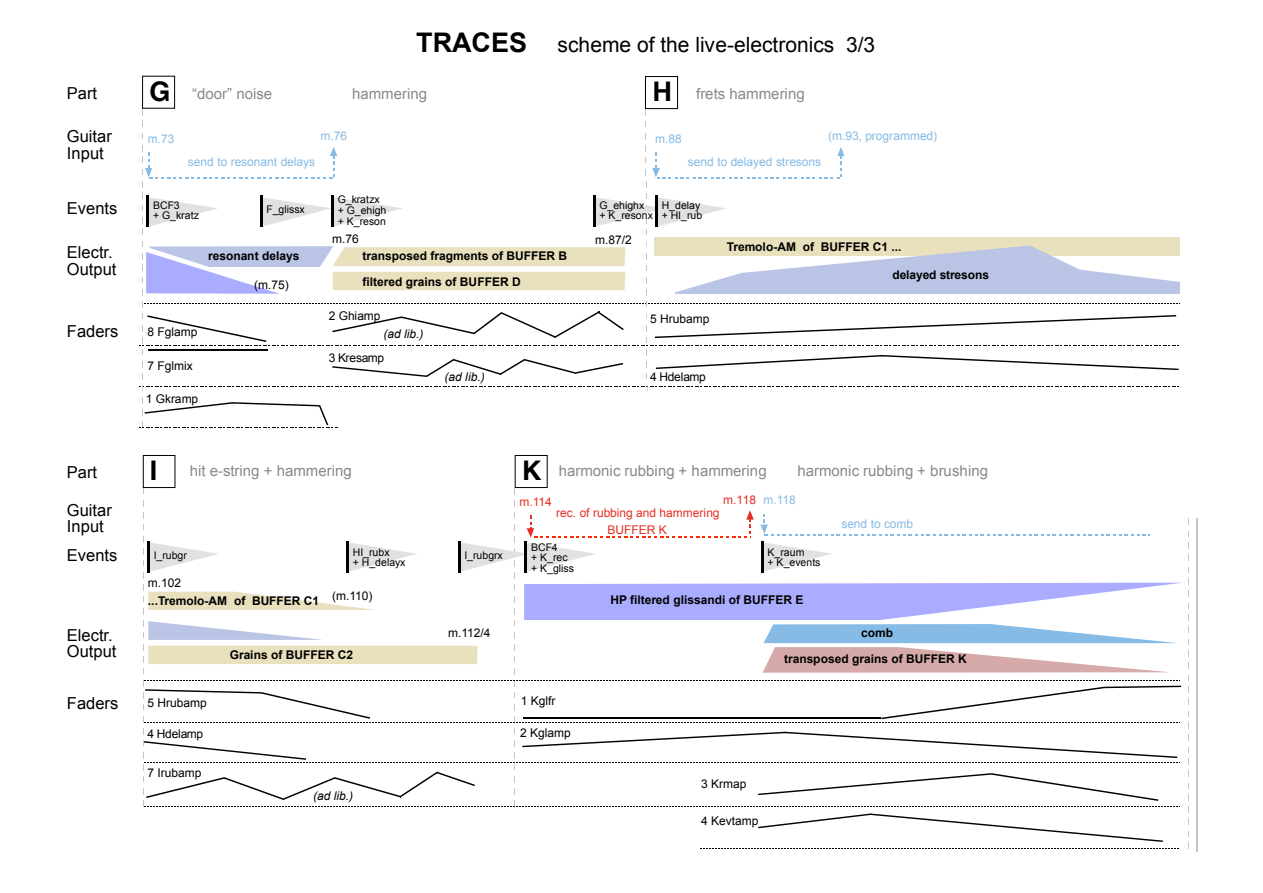
<style>
.page{position:relative;width:1263px;height:893px;background:#fff}
.page>*{position:absolute;margin:0;border:0;box-sizing:border-box;transform-origin:0 0}
.t1{font:700 27px "Helvetica";color:#000}
.t2{font:21px "Arial MS";color:#000}
.t3{font:16.5px/16.5px "Arial MS";color:#000}
.t4{font:15px "Arial MS";color:#898989}
.t5{font:12px "Arial Bold MS";color:#000}
.t6{font:12px "Arial MS";color:#000}
.t7{font:12px "Arial MS";color:#86bbe5}
.t8{font:12px "Arial MS";color:#e52e22}
.t9{font:12px "Arial MS";letter-spacing:-.02em;color:#000}
.t10{font:12px "Arial Italic MS";color:#000}
.t11{font:10.5px/10.5px "Arial MS";color:#000}
.s1{font-family:"Arial Bold MS";font-size:27px}
.s2{font-family:"Helvetica";font-weight:700;font-size:27px;color:#000}
</style>
<div class="page">
<div style="left:654px;top:237px;width:525px;height:18px;background:#e9e0bd"></div>
<div style="left:142px;top:76px;width:33px;height:33px;border:1px solid #000"></div>
<div style="left:645px;top:76px;width:33px;height:33px;border:1px solid #000"></div>
<svg style="left:140px;top:385px;width:1039px;height:6px"></svg>
<svg style="left:142px;top:241px;width:483px;height:54px"></svg>
<svg style="left:142px;top:145px;width:195px;height:42px"></svg>
<svg style="left:675px;top:245px;width:505px;height:49px"></svg>
<svg style="left:645px;top:145px;width:200px;height:42px"></svg>
<svg style="left:140px;top:397px;width:198px;height:31px"></svg>
<svg style="left:140px;top:301px;width:1040px;height:78px"></svg>
<div style="left:515px;top:455px;width:33px;height:33px;border:1px solid #000"></div>
<div style="left:143px;top:455px;width:32px;height:33px;border:1px solid #000"></div>
<hr style="left:1196px;top:518px;width:1px;height:333px;background:#c6c6c7">
<svg style="left:142px;top:193px;width:75px;height:42px"></svg>
<hr style="left:147px;top:195px;width:2px;height:32px;background:#000">
<hr style="left:260px;top:195px;width:3px;height:32px;background:#000">
<svg style="left:263px;top:197px;width:139px;height:30px"></svg>
<hr style="left:331px;top:195px;width:3px;height:32px;background:#000">
<hr style="left:593px;top:195px;width:3px;height:32px;background:#000">
<svg style="left:596px;top:193px;width:130px;height:42px"></svg>
<hr style="left:655px;top:195px;width:3px;height:32px;background:#000">
<svg style="left:143px;top:500px;width:1046px;height:349px"></svg>
<hr style="left:761px;top:541px;width:3px;height:31px;background:#000">
<h2 class="t2" style="left:416px;top:33px;width:461px"><span class="s1">TRACES</span> scheme of the live-electronics 3/3</h2>
<h1 class="t1" style="left:149px;top:80px;width:23px">G</h1>
<h1 class="t1" style="left:652px;top:81px;width:21px">H</h1>
<h3 class="t3" style="left:67px;top:85px;width:32px">Part</h3>
<p class="t4" style="left:192px;top:85px;width:82px">“door” noise</p>
<p class="t4" style="left:696px;top:85px;width:110px">frets hammering</p>
<p class="t4" style="left:352px;top:85px;width:77px">hammering</p>
<h3 class="t3" style="left:67px;top:128px;width:47px">Guitar<br>Input</h3>
<p class="t7" style="left:148px;top:132px;width:28px">m.73</p>
<p class="t7" style="left:320px;top:129px;width:28px">m.76</p>
<p class="t7" style="left:188px;top:155px;width:129px">send to resonant delays</p>
<p class="t7" style="left:655px;top:132px;width:28px">m.88</p>
<p class="t7" style="left:828px;top:129px;width:111px">(m.93, programmed)</p>
<p class="t7" style="left:688px;top:155px;width:135px">send to delayed stresons</p>
<h3 class="t3" style="left:67px;top:200px;width:52px">Events</h3>
<p class="t11" style="left:153px;top:200px;width:28px">BCF3</p>
<p class="t11" style="left:153px;top:210px;width:47px">+ G_kratz</p>
<p class="t11" style="left:266px;top:204px;width:40px">F_glissx</p>
<p class="t11" style="left:338px;top:194px;width:50px">G_kratzx + G_ehigh + K_reson</p>
<p class="t11" style="left:599px;top:200px;width:55px">G_ehighx + K_resonx</p>
<p class="t11" style="left:662px;top:200px;width:42px">H_delay + HI_rub</p>
<h3 class="t3" style="left:67px;top:244px;width:51px">Electr.<br>Output</h3>
<p class="t5" style="left:208px;top:249px;width:93px">resonant delays</p>
<p class="t6" style="left:254px;top:278px;width:36px">(m.75)</p>
<p class="t6" style="left:332px;top:232px;width:28px">m.76</p>
<p class="t6" style="left:595px;top:233px;width:38px">m.87/2</p>
<p class="t5" style="left:363px;top:249px;width:206px">transposed fragments of BUFFER B</p>
<p class="t5" style="left:363px;top:275px;width:160px">filtered grains of BUFFER D</p>
<p class="t5" style="left:727px;top:240px;width:176px">Tremolo-AM of BUFFER C1 ...</p>
<p class="t5" style="left:892px;top:268px;width:98px">delayed stresons</p>
<h3 class="t3" style="left:67px;top:323px;width:53px">Faders</h3>
<p class="t6" style="left:148px;top:325px;width:51px">8 Fglamp</p>
<p class="t6" style="left:148px;top:359px;width:47px">7 Fglmix</p>
<p class="t6" style="left:329px;top:309px;width:53px">2 Ghiamp</p>
<p class="t9" style="left:329px;top:351px;width:57px">3 Kresamp</p>
<p class="t10" style="left:383px;top:327px;width:42px">(ad lib.)</p>
<p class="t10" style="left:445px;top:369px;width:42px">(ad lib.)</p>
<p class="t6" style="left:650px;top:312px;width:61px">5 Hrubamp</p>
<p class="t9" style="left:650px;top:370px;width:57px">4 Hdelamp</p>
<p class="t6" style="left:146px;top:391px;width:54px">1 Gkramp</p>
<p class="t4" style="left:150px;top:462px;width:204px"><span class="s2">I</span> hit e-string + hammering</p>
<h1 class="t1" style="left:522px;top:459px;width:21px">K</h1>
<h3 class="t3" style="left:67px;top:464px;width:32px">Part</h3>
<p class="t4" style="left:559px;top:462px;width:210px">harmonic rubbing + hammering</p>
<p class="t4" style="left:797px;top:462px;width:192px">harmonic rubbing + brushing</p>
<h3 class="t3" style="left:67px;top:501px;width:47px">Guitar<br>Input</h3>
<p class="t8" style="left:519px;top:495px;width:34px">m.114</p>
<p class="t8" style="left:723px;top:493px;width:34px">m.118</p>
<p class="t8" style="left:607px;top:522px;width:61px">BUFFER K</p>
<p class="t8" style="left:556px;top:506px;width:165px">rec. of rubbing and hammering</p>
<p class="t7" style="left:764px;top:493px;width:34px">m.118</p>
<p class="t7" style="left:841px;top:517px;width:73px">send to comb</p>
<h3 class="t3" style="left:67px;top:547px;width:52px">Events</h3>
<p class="t11" style="left:154px;top:549px;width:35px">I_rubgr</p>
<p class="t11" style="left:353px;top:546px;width:54px">HI_rubx<br>+ H_delayx</p>
<p class="t11" style="left:464px;top:549px;width:40px">I_rubgrx</p>
<p class="t11" style="left:531px;top:542px;width:45px">BCF4<br>+ K_rec + K_gliss</p>
<p class="t11" style="left:768px;top:546px;width:54px">K_raum<br>+ K_events</p>
<p class="t6" style="left:148px;top:575px;width:35px">m.102</p>
<p class="t5" style="left:148px;top:594px;width:173px">...Tremolo-AM of BUFFER C1</p>
<p class="t6" style="left:332px;top:588px;width:42px">(m.110)</p>
<p class="t5" style="left:611px;top:592px;width:195px">HP filtered glissandi of BUFFER E</p>
<h3 class="t3" style="left:67px;top:626px;width:51px">Electr.<br>Output</h3>
<p class="t5" style="left:230px;top:648px;width:125px">Grains of BUFFER C2</p>
<p class="t6" style="left:448px;top:626px;width:44px">m.112/4</p>
<p class="t5" style="left:861px;top:626px;width:33px">comb</p>
<p class="t5" style="left:784px;top:652px;width:184px">transposed grains of BUFFER K</p>
<h3 class="t3" style="left:67px;top:695px;width:53px">Faders</h3>
<p class="t6" style="left:148px;top:696px;width:61px">5 Hrubamp</p>
<p class="t9" style="left:148px;top:727px;width:57px">4 Hdelamp</p>
<p class="t6" style="left:148px;top:766px;width:55px">7 Irubamp</p>
<p class="t10" style="left:313px;top:789px;width:42px">(ad lib.)</p>
<p class="t6" style="left:521px;top:693px;width:36px">1 Kglfr</p>
<p class="t6" style="left:520px;top:726px;width:52px">2 Kglamp</p>
<p class="t6" style="left:701px;top:777px;width:47px">3 Krmap</p>
<p class="t6" style="left:701px;top:814px;width:59px">4 Kevtamp</p>
</div>
